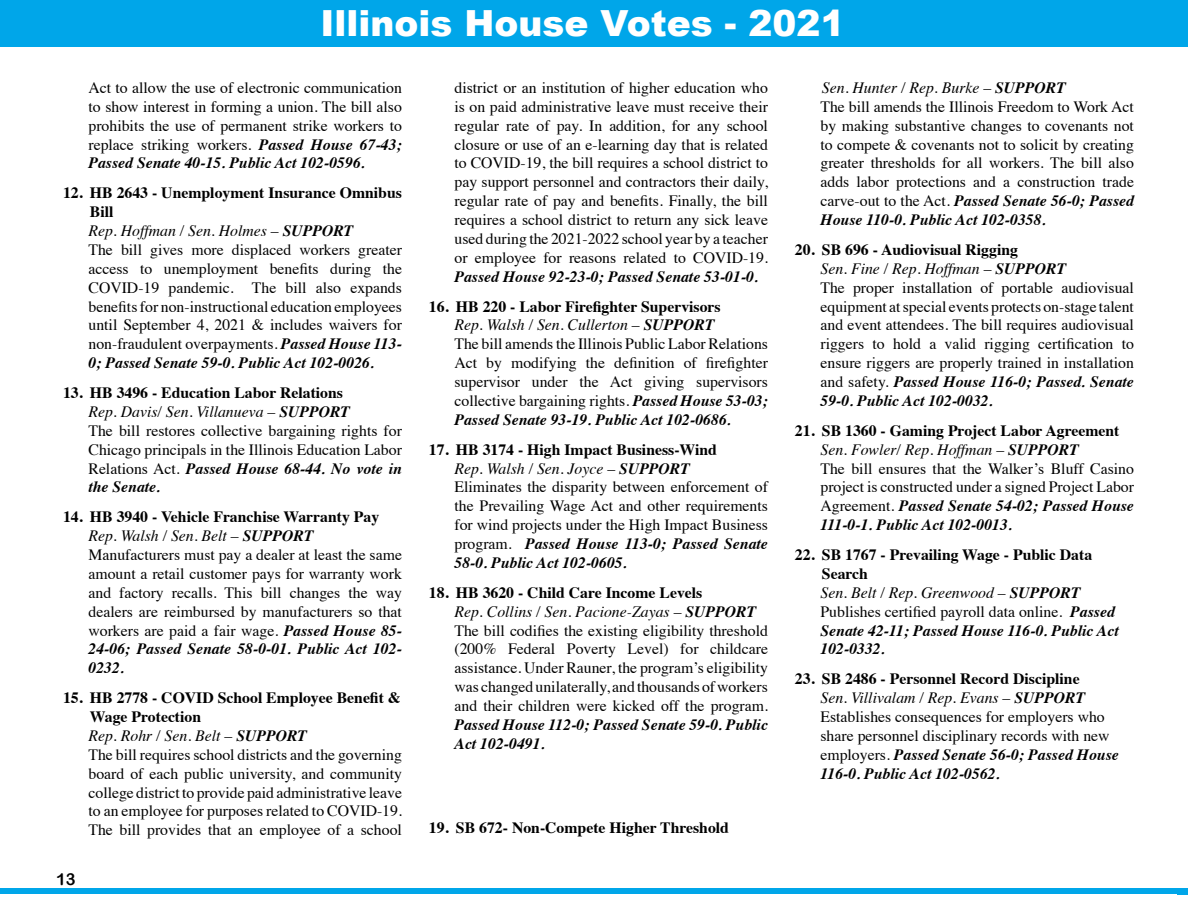
<style>
.page{position:relative;width:1188px;height:918px;background:#fff}
.page>*{position:absolute;margin:0;border:0;box-sizing:border-box;transform-origin:0 0}
.t1{font:900 36px "Arial";color:#fff}
.t2{font:16.5px "Arial Rounded MT Bold";color:#000}
.t3{font:15.75px/18.9px "Times";color:#000}
.t4{font:italic 700 15.75px/18.9px "Times";color:#000}
.t5{font:700 15.75px "Times";color:#000}
.s1{font-weight:700;font-style:italic}
.s2{font-weight:700}
.s3{font-style:italic}
.s4{font-style:normal}
.s5{font-weight:400}
.s6{font-weight:400;font-style:normal}
</style>
<div class="page">
<div style="left:0;top:0;width:1188px;height:47px;background:#00a6e9"></div>
<div style="left:0;top:888px;width:1188px;height:6px;background:#00a6e9"></div>
<h1 class="t1" style="left:320px;top:-3px;width:526px">Illinois House Votes - 2021</h1>
<p class="t3" style="left:88px;top:77px;width:315px;text-align:justify">Act to allow the use of electronic communication to show interest in forming a union. The bill also prohibits the use of permanent strike workers to replace striking workers. <span class="s1">Passed House 67-43; Passed Senate 40-15. Public Act 102-0596.</span></p>
<p class="t3" style="left:88px;top:182px;width:315px;text-indent:-25px"><span class="s2">12. HB 2643 - Unemployment Insurance Omnibus Bill<br></span><span class="s3">Rep. Hoffman / Sen. Holmes –</span> <span class="s1">SUPPORT<br></span>The bill gives more displaced workers greater access to unemployment benefits during the COVID-19 pandemic. The bill also expands benefits for non-instructional education employees until September 4, 2021 &amp; includes waivers for non-fraudulent overpayments. <span class="s1">Passed House 113- 0; Passed Senate 59-0. Public Act 102-0026.</span></p>
<p class="t3" style="left:88px;top:382px;width:315px;text-indent:-25px"><span class="s2">13. HB 3496 - Education Labor Relations<br></span><span class="s3">Rep. Davis/ Sen. Villanueva</span> – <span class="s1">SUPPORT<br></span>The bill restores collective bargaining rights for Chicago principals in the Illinois Education Labor Relations Act. <span class="s1">Passed House 68-44. No vote in the Senate.</span></p>
<p class="t3" style="left:88px;top:506px;width:315px;text-indent:-25px"><span class="s2">14. HB 3940 - Vehicle Franchise Warranty Pay </span><span class="s3">Rep. Walsh / Sen. Belt –</span> <span class="s1">SUPPORT </span>Manufacturers must pay a dealer at least the same amount a retail customer pays for warranty work and factory recalls. This bill changes the way dealers are reimbursed by manufacturers so that workers are paid a fair wage. <span class="s1">Passed House 85- 24-06; Passed Senate 58-0-01. Public Act 102- 0232.</span></p>
<p class="t3" style="left:88px;top:687px;width:315px;text-indent:-25px"><span class="s2">15. HB 2778 - COVID School Employee Benefit &amp; Wage Protection<br></span><span class="s3">Rep. Rohr / Sen. Belt –</span> <span class="s1">SUPPORT<br></span>The bill requires school districts and the governing board of each public university, and community college district to provide paid administrative leave to an employee for purposes related to COVID-19.<br>The bill provides that an employee of a school</p>
<p class="t2" style="left:56px;top:869px;width:21px">13</p>
<p class="t3" style="left:454px;top:77px;width:315px;text-align:justify">district or an institution of higher education who is on paid administrative leave must receive their regular rate of pay. In addition, for any school closure or use of an e-learning day that is related to COVID-19, the bill requires a school district to pay support personnel and contractors their daily, regular rate of pay and benefits. Finally, the bill requires a school district to return any sick leave used during the 2021-2022 school year by a teacher or employee for reasons related to COVID-19.</p>
<p class="t4" style="left:454px;top:266px;width:305px">Passed House 92-23-0; Passed Senate 53-01-0.</p>
<p class="t3" style="left:454px;top:295px;width:315px;text-indent:-25px"><span class="s2">16. HB 220 - Labor Firefighter Supervisors<br></span><span class="s3">Rep. Walsh / Sen. Cullerton –</span> <span class="s1">SUPPORT<br></span>The bill amends the Illinois Public Labor Relations Act by modifying the definition of firefighter supervisor under the Act giving supervisors collective bargaining rights. <span class="s1">Passed House 53-03; Passed Senate 93-19. Public Act 102-0686.</span></p>
<p class="t3" style="left:454px;top:439px;width:315px;text-indent:-25px"><span class="s2">17. HB 3174 - High Impact Business-Wind<br></span><span class="s3">Rep. Walsh / Sen. Joyce –</span> <span class="s1">SUPPORT<br></span>Eliminates the disparity between enforcement of the Prevailing Wage Act and other requirements for wind projects under the High Impact Business program. <span class="s1">Passed House 113-0; Passed Senate 58-0. Public Act 102-0605.</span></p>
<p class="t3" style="left:454px;top:582px;width:315px;text-indent:-25px"><span class="s2">18. HB 3620 - Child Care Income Levels<br></span><span class="s3">Rep. Collins / Sen. Pacione-Zayas –</span> <span class="s1">SUPPORT </span>The bill codifies the existing eligibility threshold (200% Federal Poverty Level) for childcare assistance. Under Rauner, the program’s eligibility was changed unilaterally, and thousands of workers and their children were kicked off the program.</p>
<p class="t4" style="left:454px;top:714px;width:315px">Passed House 112-0; Passed Senate 59-0. Public<br>Act 102-0491.</p>
<p class="t5" style="left:429px;top:812px;width:302px">19. SB 672- Non-Compete Higher Threshold</p>
<p class="t3" style="left:820px;top:77px;width:315px"><span class="s3">Sen. Hunter / Rep. Burke</span> – <span class="s1">SUPPORT<br></span>The bill amends the Illinois Freedom to Work Act by making substantive changes to covenants not to compete &amp; covenants not to solicit by creating greater thresholds for all workers. The bill also adds labor protections and a construction trade carve-out to the Act. <span class="s1">Passed Senate 56-0; Passed House 110-0. Public Act 102-0358.</span></p>
<p class="t3" style="left:820px;top:239px;width:315px;text-indent:-25px"><span class="s2">20. SB 696 - Audiovisual Rigging<br></span><span class="s3">Sen. Fine / Rep. Hoffman –</span> <span class="s1">SUPPORT<br></span>The proper installation of portable audiovisual equipment at special events protects on-stage talent and event attendees. The bill requires audiovisual riggers to hold a valid rigging certification to ensure riggers are properly trained in installation and safety. <span class="s1">Passed House 116-0; Passed. Senate 59-0. Public Act 102-0032.</span></p>
<p class="t3" style="left:820px;top:420px;width:315px;text-indent:-25px"><span class="s2">21. SB 1360 - Gaming Project Labor Agreement </span><span class="s3">Sen. Fowler/ Rep. Hoffman –</span> <span class="s1">SUPPORT<br></span>The bill ensures that the Walker’s Bluff Casino project is constructed under a signed Project Labor Agreement. <span class="s1">Passed Senate 54-02; Passed House 111-0-1. Public Act 102-0013.</span></p>
<p class="t4" style="left:820px;top:544px;width:300px;text-indent:-25px"><span class="s4">22. SB 1767 - Prevailing Wage - Public Data<br>Search<br></span><span class="s5">Sen. Belt / Rep. Greenwood –</span> SUPPORT<br><span class="s6">Publishes certified payroll data online.</span> Passed<br>Senate 42-11; Passed House 116-0. Public Act<br>102-0332.</p>
<p class="t3" style="left:820px;top:668px;width:300px;text-indent:-25px"><span class="s2">23. SB 2486 - Personnel Record Discipline<br></span><span class="s3">Sen. Villivalam / Rep. Evans –</span> <span class="s1">SUPPORT </span>Establishes consequences for employers who share personnel disciplinary records with new employers. <span class="s1">Passed Senate 56-0; Passed House 116-0. Public Act 102-0562.</span></p>
</div>
